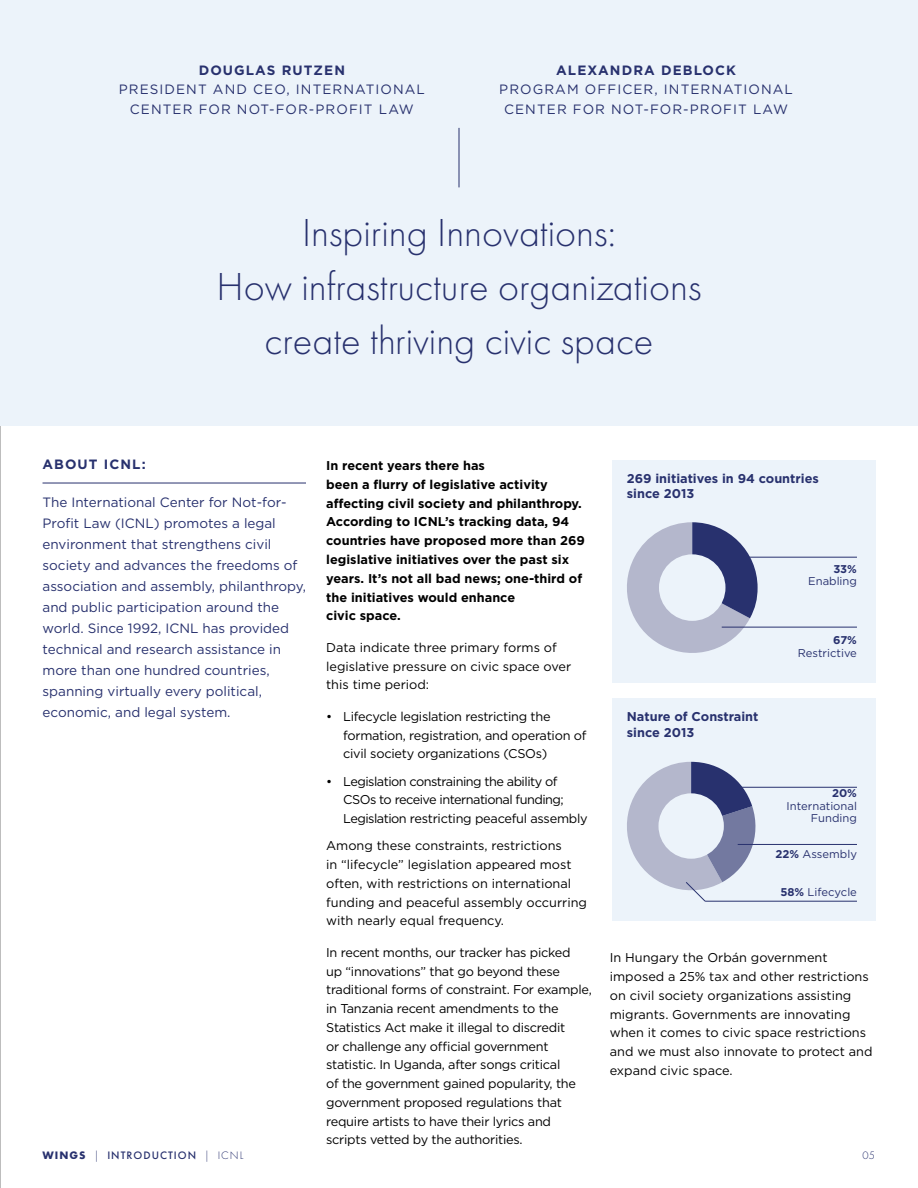
<style>
.page{position:relative;width:918px;height:1188px;background:#fff}
.page>*{position:absolute;margin:0;border:0;box-sizing:border-box;transform-origin:0 0}
.t1{font:300 40.5px/54px "Futura PT";color:#28316e;text-align:center}
.t2{font:13.5px/21px "Gotham";color:#28316e}
.t3{font:13.5px/19.5px "Gotham";letter-spacing:.08em;color:#28316e;text-align:center}
.t4{font:700 13.5px "Gotham";letter-spacing:.08em;color:#28316e}
.t5{font:12.75px/18.8px "Gotham";letter-spacing:-.02em;color:#000}
.t6{font:12.75px/18.8px "Gotham";color:#000}
.t7{font:700 12.75px/18.8px "Gotham";color:#000}
.t8{font:12.75px/18.8px "Gotham";letter-spacing:-.04em;color:#000}
.t9{font:700 12.75px/15.8px "Gotham";color:#28316e}
.t10{font:11.25px/12.8px "Gotham";color:#28316e;text-align:right}
.t11{font:500 11.25px "Futura PT";letter-spacing:.09em;color:#28316e}
.t12{font:700 11.25px "Gotham";color:#28316e}
.t13{font:300 11.25px "Futura PT";color:#28316e}
.s1{font-weight:700}
.s2{font-weight:300}
</style>
<div class="page">
<hr style="left:0;top:0;width:1px;height:1188px;background:#000">
<div style="left:0;top:0;width:918px;height:425px;background:#ecf3fa"></div>
<hr style="left:459px;top:128px;width:1px;height:59px;background:#28316e">
<div style="left:612px;top:460px;width:263px;height:222px;background:#ecf3fa"></div>
<svg style="left:627px;top:522px;width:131px;height:131px"></svg>
<div style="left:659px;top:554px;width:66px;height:67px;background:#ecf3fa;border-radius:50%"></div>
<hr style="left:733px;top:557px;width:124px;height:1px;background:#28316e">
<hr style="left:722px;top:627px;width:135px;height:1px;background:#28316e">
<div style="left:612px;top:698px;width:263px;height:223px;background:#ecf3fa"></div>
<hr style="left:705px;top:901px;width:152px;height:1px;background:#28316e">
<hr style="left:705px;top:787px;width:152px;height:1px;background:#28316e">
<svg style="left:627px;top:762px;width:135px;height:140px"></svg>
<hr style="left:738px;top:844px;width:119px;height:1px;background:#28316e">
<hr style="left:43px;top:483px;width:263px;height:1px;background:#28316e">
<p class="t4" style="left:199px;top:61px;width:148px">DOUGLAS RUTZEN</p>
<p class="t3" style="left:119px;top:79px;width:308px">PRESIDENT AND CEO, INTERNATIONAL<br>CENTER FOR NOT-FOR-PROFIT LAW</p>
<p class="t4" style="left:556px;top:61px;width:181px">ALEXANDRA DEBLOCK</p>
<p class="t3" style="left:499px;top:79px;width:295px">PROGRAM OFFICER, INTERNATIONAL<br>CENTER FOR NOT-FOR-PROFIT LAW</p>
<h1 class="t1" style="left:216px;top:206px;width:487px">Inspiring Innovations:<br>How infrastructure organizations create thriving civic space</h1>
<p class="t4" style="left:43px;top:456px;width:105px">ABOUT ICNL:</p>
<p class="t2" style="left:43px;top:492px;width:265px">The International Center for Not-for-Profit Law (ICNL) promotes a legal environment that strengthens civil society and advances the freedoms of association and assembly, philanthropy, and public participation around the world. Since 1992, ICNL has provided technical and research assistance in more than one hundred countries, spanning virtually every political, economic, and legal system.</p>
<p class="t7" style="left:326px;top:456px;width:260px">In recent years there has<br>been a flurry of legislative activity affecting civil society and philanthropy.<br>According to ICNL’s tracking data, 94 countries have proposed more than 269 legislative initiatives over the past six years. It’s not all bad news; one-third of the initiatives would enhance<br>civic space.</p>
<p class="t6" style="left:326px;top:638px;width:247px">Data indicate three primary forms of legislative pressure on civic space over this time period:</p>
<p class="t5" style="left:343px;top:707px;width:245px;text-indent:-17px">• Lifecycle legislation restricting the formation, registration, and operation of civil society organizations (CSOs)</p>
<p class="t8" style="left:343px;top:771px;width:246px;text-indent:-17px">• Legislation constraining the ability of<br>CSOs to receive international funding;<br>Legislation restricting peaceful assembly</p>
<p class="t6" style="left:326px;top:836px;width:262px">Among these constraints, restrictions<br>in “lifecycle” legislation appeared most often, with restrictions on international funding and peaceful assembly occurring with nearly equal frequency.</p>
<p class="t5" style="left:326px;top:943px;width:267px">In recent months, our tracker has picked<br>up “innovations” that go beyond these traditional forms of constraint. For example, in Tanzania recent amendments to the Statistics Act make it illegal to discredit<br>or challenge any official government statistic. In Uganda, after songs critical<br>of the government gained popularity, the government proposed regulations that require artists to have their lyrics and scripts vetted by the authorities.</p>
<p class="t6" style="left:610px;top:948px;width:264px">In Hungary the Orbán government imposed a 25% tax and other restrictions on civil society organizations assisting migrants. Governments are innovating when it comes to civic space restrictions and we must also innovate to protect and expand civic space.</p>
<p class="t9" style="left:627px;top:470px;width:194px">269 initiatives in 94 countries since 2013</p>
<p class="t12" style="left:833px;top:561px;width:25px">33%</p>
<p class="t10" style="left:808px;top:575px;width:50px">Enabling</p>
<p class="t12" style="left:833px;top:632px;width:25px">67%</p>
<p class="t10" style="left:798px;top:646px;width:61px">Restrictive</p>
<p class="t9" style="left:627px;top:708px;width:133px">Nature of Constraint since 2013</p>
<p class="t12" style="left:832px;top:785px;width:26px">20%</p>
<p class="t10" style="left:787px;top:799px;width:72px">International<br>Funding</p>
<p class="t10" style="left:776px;top:847px;width:83px"><span class="s1">22%</span> Assembly</p>
<p class="t10" style="left:780px;top:885px;width:78px"><span class="s1">58%</span> Lifecycle</p>
<p class="t11" style="left:43px;top:1149px;width:202px"><span class="s1">WINGS</span> <span class="s2">|</span> INTRODUCTION <span class="s2">| ICNL</span></p>
<p class="t13" style="left:863px;top:1149px;width:14px">05</p>
</div>
